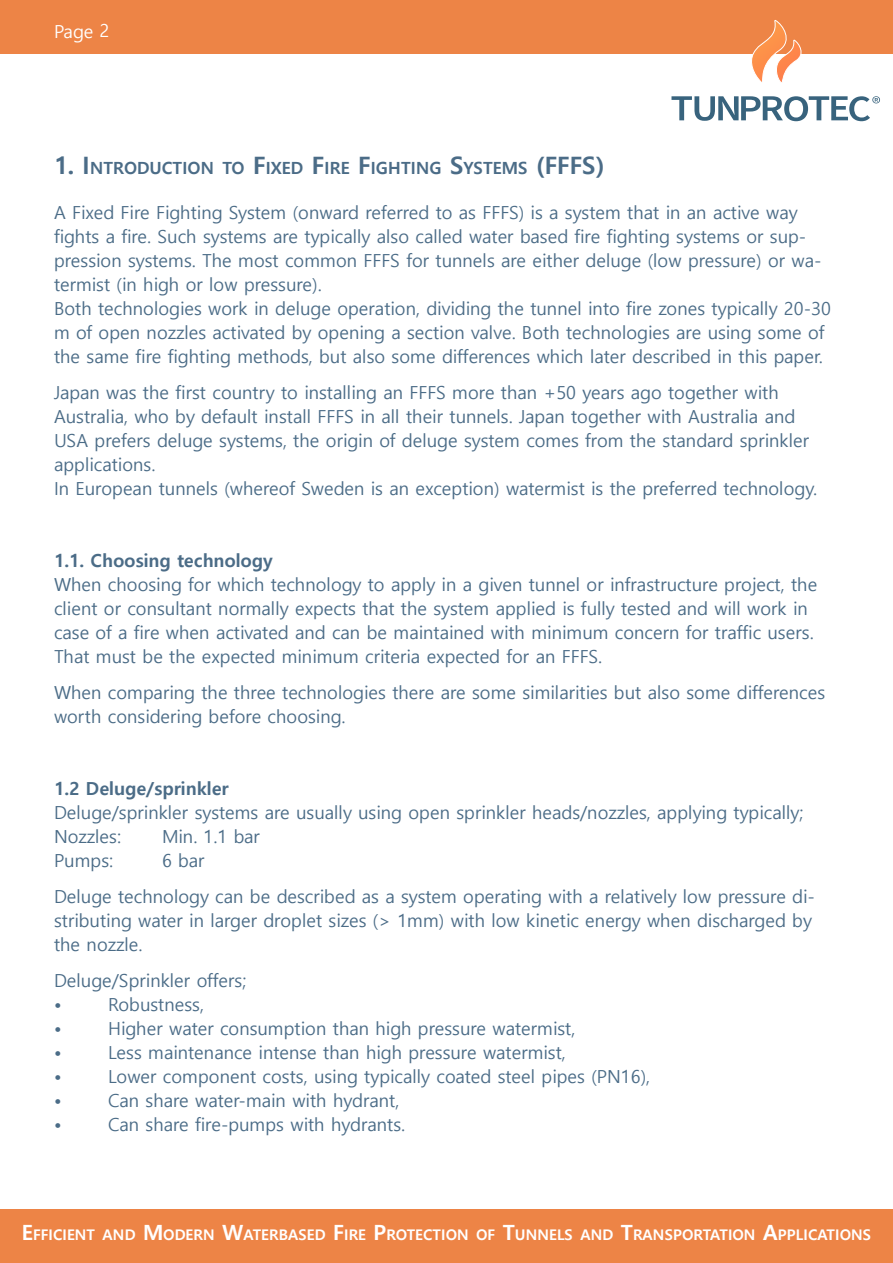
<style>
.page{position:relative;width:893px;height:1263px;background:#fff}
.page>*{position:absolute;margin:0;border:0;box-sizing:border-box;transform-origin:0 0}
.t1{font:700 24px "Malgun Gothic";color:#4b6c87}
.t2{font:18px/24px "Malgun Gothic";color:#4b6c87}
.t3{font:700 18px "Malgun Gothic";color:#4b6c87}
.t4{font:18px "Malgun Gothic";color:#fff}
.t5{font:700 16.8px "Malgun Gothic";color:#4b6c87}
.t6{font:700 14.7px "Malgun Gothic";color:#fff}
.s1{font-size:24px}
.s2{font-size:21px}
</style>
<div class="page">
<div style="left:0;top:0;width:893px;height:54px;background:#ed8446"></div>
<div style="left:0;top:1209px;width:893px;height:54px;background:#ed8446"></div>
<svg style="left:671px;top:96px;width:209px;height:25px"></svg>
<svg style="left:751px;top:20px;width:51px;height:63px"></svg>
<p class="t4" style="left:54px;top:21px;width:57px">Page 2</p>
<p class="t5" style="left:54px;top:158px;width:504px"><span class="s1">1. I</span> NTRODUCTION TO <span class="s1">F</span>IXED <span class="s1">F</span>IRE <span class="s1">F</span>IGHTING <span class="s1">S</span>YSTEMS <span class="s1">(FFFS</span></p>
<h1 class="t1" style="left:596px;top:151px;width:10px">)</h1>
<p class="t2" style="left:54px;top:201px;width:778px">A Fixed Fire Fighting System (onward referred to as FFFS) is a system that in an active way fights a fire. Such systems are typically also called water based fire fighting systems or sup&shy;pression systems. The most common FFFS for tunnels are either deluge (low pressure) or wa&shy;termist (in high or low pressure).<br>Both technologies work in deluge operation, dividing the tunnel into fire zones typically 20-30 m of open nozzles activated by opening a section valve. Both technologies are using some of the same fire fighting methods, but also some differences which later described in this paper.</p>
<p class="t2" style="left:54px;top:381px;width:764px">Japan was the first country to installing an FFFS more than +50 years ago together with Australia, who by default install FFFS in all their tunnels. Japan together with Australia and USA prefers deluge systems, the origin of deluge system comes from the standard sprinkler applications.<br>In European tunnels (whereof Sweden is an exception) watermist is the preferred technology.</p>
<p class="t3" style="left:54px;top:550px;width:220px">1.1. Choosing technology</p>
<p class="t2" style="left:54px;top:573px;width:765px">When choosing for which technology to apply in a given tunnel or infrastructure project, the client or consultant normally expects that the system applied is fully tested and will work in case of a fire when activated and can be maintained with minimum concern for traffic users.<br>That must be the expected minimum criteria expected for an FFFS.</p>
<p class="t2" style="left:54px;top:681px;width:773px">When comparing the three technologies there are some similarities but also some differences worth considering before choosing.</p>
<p class="t3" style="left:54px;top:778px;width:176px">1.2 Deluge/sprinkler</p>
<p class="t2" style="left:54px;top:801px;width:751px">Deluge/sprinkler systems are usually using open sprinkler heads/nozzles, applying typically;<br>Nozzles:</p>
<p class="t2" style="left:162px;top:825px;width:99px">Min. 1.1 bar</p>
<p class="t2" style="left:54px;top:843px;width:762px;line-height:36px;text-indent:108px">6 bar<br>Deluge technology can be described as a system operating with a relatively low pressure di-</p>
<p class="t2" style="left:54px;top:909px;width:759px">stributing water in larger droplet sizes (&gt; 1mm) with low kinetic energy when discharged by the nozzle.</p>
<p class="t2" style="left:54px;top:969px;width:194px">Deluge/Sprinkler offers; •</p>
<p class="t2" style="left:54px;top:849px;width:61px">Pumps:</p>
<p class="t2" style="left:108px;top:993px;width:97px">Robustness,</p>
<p class="t2" style="left:54px;top:1017px;width:9px">•</p>
<p class="t2" style="left:108px;top:1017px;width:469px">Higher water consumption than high pressure watermist,</p>
<p class="t2" style="left:54px;top:1041px;width:9px">•</p>
<p class="t2" style="left:108px;top:1041px;width:459px">Less maintenance intense than high pressure watermist,</p>
<p class="t2" style="left:54px;top:1065px;width:9px">•</p>
<p class="t2" style="left:108px;top:1065px;width:544px">Lower component costs, using typically coated steel pipes (PN16),</p>
<p class="t2" style="left:54px;top:1089px;width:9px">•</p>
<p class="t2" style="left:108px;top:1089px;width:293px">Can share water-main with hydrant,</p>
<p class="t2" style="left:54px;top:1113px;width:9px">•</p>
<p class="t2" style="left:108px;top:1113px;width:299px">Can share fire-pumps with hydrants.</p>
<p class="t6" style="left:22px;top:1226px;width:851px"><span class="s2">E</span>FFICIENT AND <span class="s2">M</span>ODERN <span class="s2">W</span>ATERBASED <span class="s2">F</span>IRE <span class="s2">P</span>ROTECTION OF <span class="s2">T</span>UNNELS AND <span class="s2">T</span>RANSPORTATION <span class="s2">A</span>PPLICATIONS</p>
</div>
